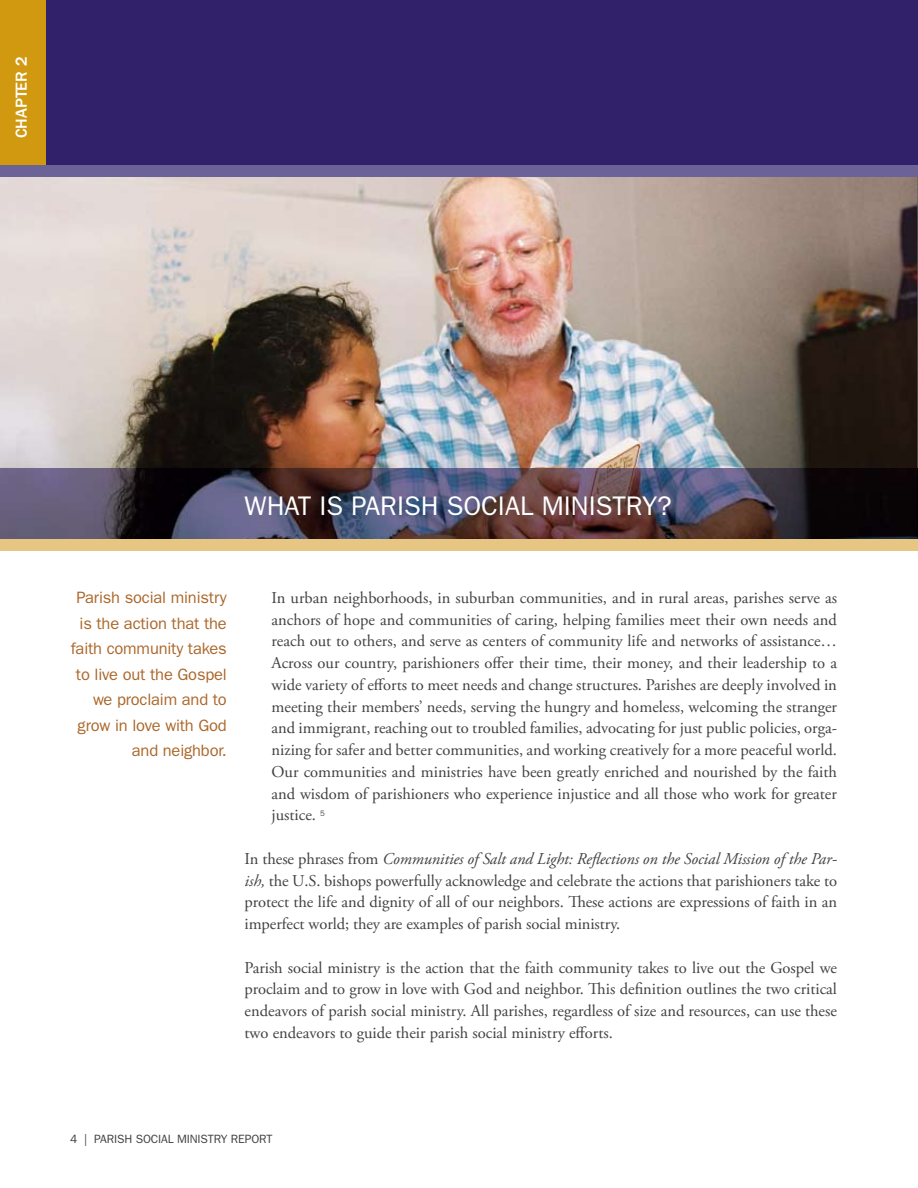
<style>
.page{position:relative;width:918px;height:1188px;background:#fff}
.page>*{position:absolute;margin:0;border:0;box-sizing:border-box;transform-origin:0 0}
.t1{font:27px "Franklin Gothic LT";color:#fff}
.t2{font:16.5px/21.8px "Adobe Garamond Pro";color:#414142;text-align:justify}
.t3{font:16.5px/25.5px "Franklin Gothic LT";letter-spacing:-.01em;color:#ab672a;text-align:right}
.t4{font:500 16.5px "Franklin Gothic LT";color:#fff}
.t5{font:12px "Franklin Gothic LT";letter-spacing:-.01em;color:#414142}
.s1{font-style:italic}
</style>
<div class="page">
<img style="left:0;top:177px;width:918px;height:291px">
<div style="left:0;top:0;width:918px;height:166px;background:#31216b"></div>
<div style="left:0;top:0;width:45px;height:169px;background:#d09910"></div>
<svg style="left:0;top:468px;width:918px;height:72px;background:#493f4e"></svg>
<div style="left:0;top:540px;width:918px;height:11px;background:#e7c583"></div>
<div style="left:0;top:166px;width:918px;height:11px;background:#6b6297"></div>
<p class="t4" style="left:12px;top:138px;width:83px;rotate:-90deg">ChAPTER 2</p>
<h1 class="t1" style="left:245px;top:491px;width:429px">WHAT IS PARISH SOCIAL MINISTRY?</h1>
<p class="t3" style="left:71px;top:585px;width:158px">Parish social ministry is the action that the faith community takes to live out the Gospel we proclaim and to grow in love with God and neighbor.</p>
<p class="t2" style="left:272px;top:587px;width:567px">In urban neighborhoods, in suburban communities, and in rural areas, parishes serve as anchors of hope and communities of caring, helping families meet their own needs and reach out to others, and serve as centers of community life and networks of assistance… Across our country, parishioners offer their time, their money, and their leadership to a wide variety of efforts to meet needs and change structures. Parishes are deeply involved in meeting their members’ needs, serving the hungry and homeless, welcoming the stranger and immigrant, reaching out to troubled families, advocating for just public policies, orga&shy;nizing for safer and better communities, and working creatively for a more peaceful world.<br>Our communities and ministries have been greatly enriched and nourished by the faith and wisdom of parishioners who experience injustice and all those who work for greater justice. <sup>5</sup></p>
<p class="t2" style="left:245px;top:848px;width:594px">In these phrases from <span class="s1">Communities of Salt and Light: Reflections on the Social Mission of the Par&shy;ish,</span> the U.S. bishops powerfully acknowledge and celebrate the actions that parishioners take to protect the life and dignity of all of our neighbors. These actions are expressions of faith in an imperfect world; they are examples of parish social ministry.</p>
<p class="t2" style="left:245px;top:957px;width:594px">Parish social ministry is the action that the faith community takes to live out the Gospel we proclaim and to grow in love with God and neighbor. This definition outlines the two critical endeavors of parish social ministry. All parishes, regardless of size and resources, can use these two endeavors to guide their parish social ministry efforts.</p>
<p class="t5" style="left:70px;top:1132px;width:204px">4 | PARISH SOCIAL MINISTRY REPORT</p>
</div>
